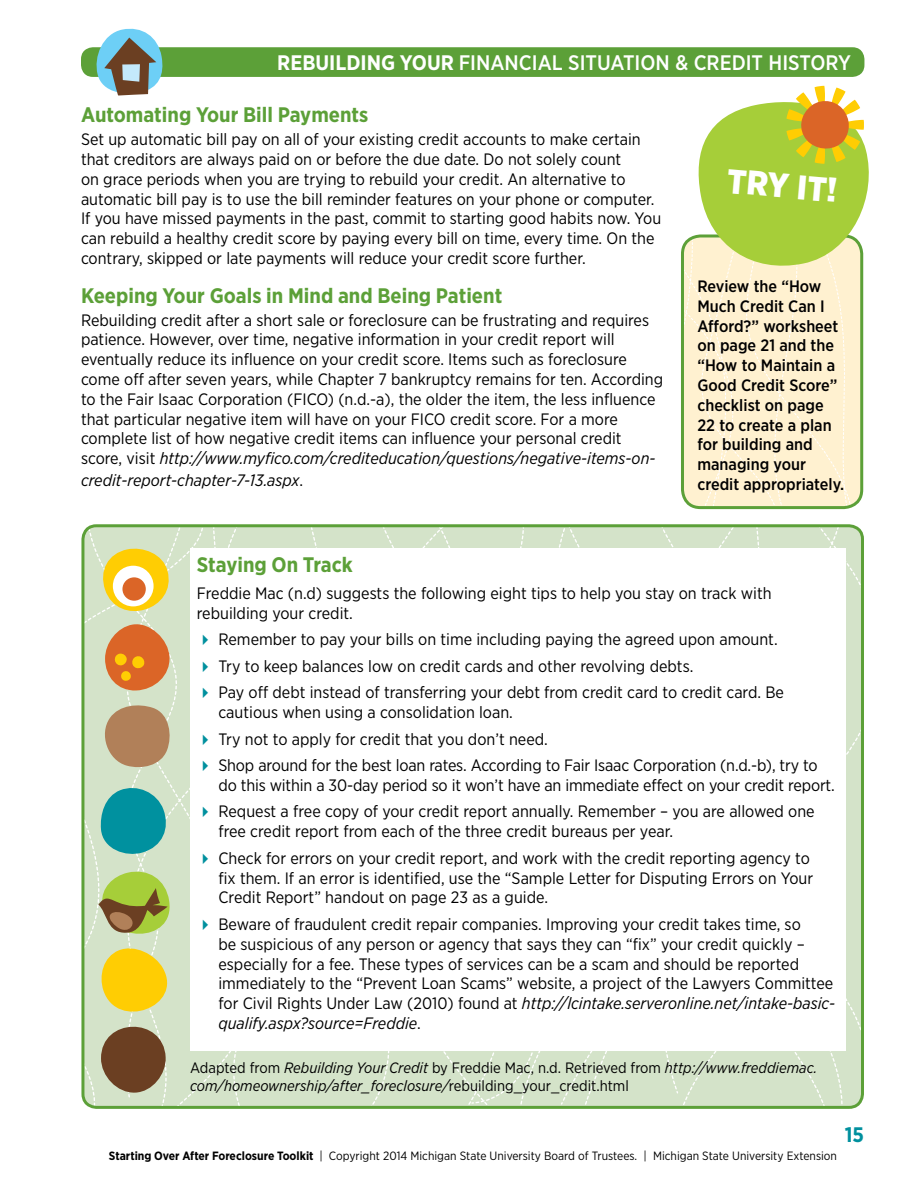
<style>
.page{position:relative;width:918px;height:1188px;background:#fff}
.page>*{position:absolute;margin:0;border:0;box-sizing:border-box;transform-origin:0 0}
.t1{font:900 34.35px "Gotham Narrow";color:#fff}
.Subhead2{font:700 21px "Gotham Narrow";color:#5ca038}
.t2{font:500 21px "Gotham Narrow";color:#fff}
.t3{font:700 21px "Gotham Narrow";color:#00909e}
.Body{font:16.5px/19.8px "Gotham Narrow";color:#000}
.t4{font:500 16.5px/19.8px "Gotham Narrow";color:#000}
.Body-2{font:italic 16.5px "Gotham Narrow";color:#000}
.Body__Sidebar__No_Sp{font:italic 15px/18px "Gotham Narrow";color:#000}
.t5{font:12px "Gotham Narrow";color:#000}
.s1{font-weight:700}
.s2{font-style:italic}
.s3{font-style:normal}
</style>
<div class="page">
<div style="left:81px;top:47px;width:783px;height:30px;background:#5ca038;border-radius:12px"></div>
<svg style="left:93px;top:28px;width:72px;height:68px"></svg>
<div style="left:184px;top:528px;width:676px;height:577px;background:#d4e3c9"></div>
<div style="left:81px;top:524px;width:783px;height:585px;border:3px solid #5ca038;border-radius:14px"></div>
<svg style="left:83px;top:526px;width:101px;height:581px"></svg>
<svg style="left:682px;top:86px;width:187px;height:422px"></svg>
<div style="left:190px;top:549px;width:655px;height:502px;background:#fff"></div>
<p class="t2" style="left:277px;top:49px;width:575px"><span class="s1">REBUILDING YOUR</span> FINANCIAL SITUATION &amp; CREDIT HISTORY</p>
<h2 class="Subhead2" style="left:81px;top:101px;width:289px">Automating Your Bill Payments</h2>
<p class="Body" style="left:81px;top:129px;width:582px">Set up automatic bill pay on all of your existing credit accounts to make certain that creditors are always paid on or before the due date. Do not solely count<br>on grace periods when you are trying to rebuild your credit. An alternative to automatic bill pay is to use the bill reminder features on your phone or computer.<br>If you have missed payments in the past, commit to starting good habits now. You can rebuild a healthy credit score by paying every bill on time, every time. On the contrary, skipped or late payments will reduce your credit score further.</p>
<h2 class="Subhead2" style="left:81px;top:282px;width:423px">Keeping Your Goals in Mind and Being Patient</h2>
<p class="Body" style="left:81px;top:310px;width:584px">Rebuilding credit after a short sale or foreclosure can be frustrating and requires patience. However, over time, negative information in your credit report will eventually reduce its influence on your credit score. Items such as foreclosure come off after seven years, while Chapter 7 bankruptcy remains for ten. According to the Fair Isaac Corporation (FICO) (n.d.-a), the older the item, the less influence that particular negative item will have on your FICO credit score. For a more complete list of how negative credit items can influence your personal credit score, visit <span class="s2">http://www.myfico.com/crediteducation/questions/negative-items-on-</span></p>
<p class="Body-2" style="left:81px;top:470px;width:224px">credit-report-chapter-7-13.aspx<span class="s3">.</span></p>
<h1 class="t1" style="left:729px;top:158px;width:112px;rotate:5deg">TRY IT!</h1>
<p class="t4" style="left:697px;top:276px;width:148px">Review the “How<br>Much Credit Can I<br>Afford?” worksheet on page 21 and the “How to Maintain a<br>Good Credit Score” checklist on page<br>22 to create a plan for building and managing your credit appropriately.</p>
<h2 class="Subhead2" style="left:197px;top:551px;width:157px">Staying On Track</h2>
<p class="Body" style="left:197px;top:583px;width:576px">Freddie Mac (n.d) suggests the following eight tips to help you stay on track with rebuilding your credit.</p>
<p class="Body" style="left:218px;top:629px;width:561px">Remember to pay your bills on time including paying the agreed upon amount.</p>
<p class="Body" style="left:218px;top:656px;width:476px">Try to keep balances low on credit cards and other revolving debts.</p>
<p class="Body" style="left:218px;top:682px;width:567px">Pay off debt instead of transferring your debt from credit card to credit card. Be cautious when using a consolidation loan.</p>
<p class="Body" style="left:218px;top:729px;width:331px">Try not to apply for credit that you don’t need.</p>
<p class="Body" style="left:218px;top:755px;width:618px">Shop around for the best loan rates. According to Fair Isaac Corporation (n.d.-b), try to do this within a 30-day period so it won’t have an immediate effect on your credit report.</p>
<p class="Body" style="left:218px;top:801px;width:598px">Request a free copy of your credit report annually. Remember – you are allowed one free credit report from each of the three credit bureaus per year.</p>
<p class="Body" style="left:218px;top:848px;width:596px">Check for errors on your credit report, and work with the credit reporting agency to fix them. If an error is identified, use the “Sample Letter for Disputing Errors on Your<br>Credit Report” handout on page 23 as a guide.</p>
<p class="Body" style="left:218px;top:914px;width:618px">Beware of fraudulent credit repair companies. Improving your credit takes time, so<br>be suspicious of any person or agency that says they can “fix” your credit quickly – especially for a fee. These types of services can be a scam and should be reported immediately to the “Prevent Loan Scams” website, a project of the Lawyers Committee for Civil Rights Under Law (2010) found at <span class="s2">http://lcintake.serveronline.net/intake-basic&shy;qualify.aspx?source=Freddie</span>.</p>
<p class="Body__Sidebar__No_Sp" style="left:190px;top:1058px;width:629px"><span class="s3">Adapted from</span> Rebuilding Your Credit <span class="s3">by Freddie Mac, n.d. Retrieved from</span> http://www.freddiemac. com/homeownership/after_foreclosure/<span class="s3">rebuilding_your_credit.html</span></p>
<p class="t5" style="left:109px;top:1148px;width:730px"><span class="s1">Starting Over After Foreclosure Toolkit</span> | Copyright 2014 Michigan State University Board of Trustees. | Michigan State University Extension</p>
<p class="t3" style="left:845px;top:1122px;width:21px">15</p>
</div>
